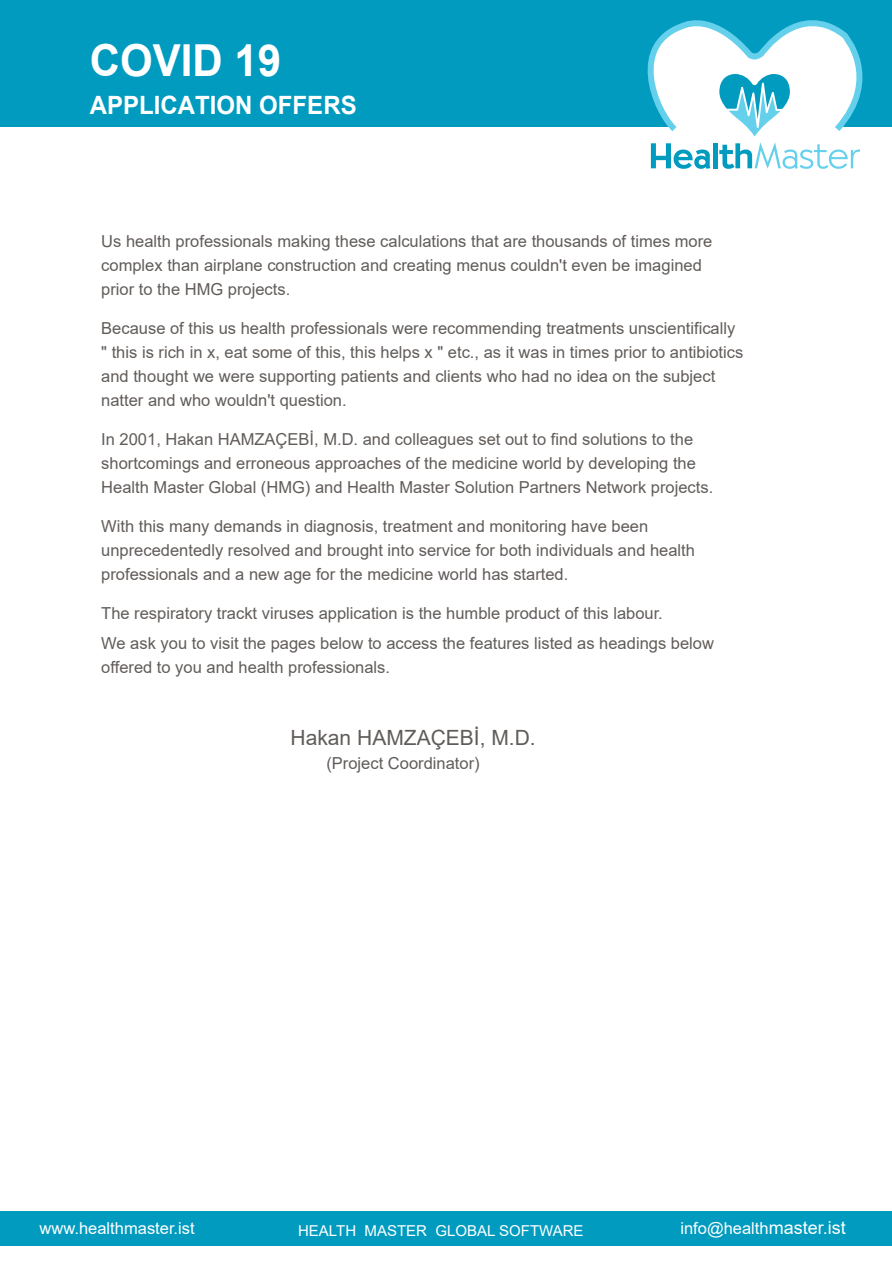
<style>
.page{position:relative;width:892px;height:1262px;background:#fff}
.page>*{position:absolute;margin:0;border:0;box-sizing:border-box;transform-origin:0 0}
.t1{font:700 44.1px "Arial";color:#fff;scale:.95 1}
.t2{font:700 25.2px "Arial";color:#fff;scale:.95 1}
.t3{font:21px "Arial";color:#615c59}
.t4{font:16.5px/24px "Arial";color:#615c59}
.t5{font:16.5px "Arial";color:#fff}
.t6{font:15px "Arial";color:#fff}
.s1{font-size:18px}
</style>
<div class="page">
<div style="left:0;top:0;width:891px;height:126px;background:#009bbf"></div>
<svg style="left:626px;top:20px;width:256px;height:149px"></svg>
<div style="left:0;top:1211px;width:891px;height:35px;background:#009bbf"></div>
<h1 class="t1" style="left:90px;top:30px;width:203px">COVID 19</h1>
<h2 class="t2" style="left:90px;top:87px;width:282px">APPLICATION OFFERS</h2>
<p class="t4" style="left:101px;top:229px;width:612px">Us health professionals making these calculations that are thousands of times more complex than airplane construction and creating menus couldn't even be imagined prior to the HMG projects.</p>
<p class="t4" style="left:101px;top:316px;width:643px">Because of this us health professionals were recommending treatments unscientifically " this is rich in x, eat some of this, this helps x " etc., as it was in times prior to antibiotics and thought we were supporting patients and clients who had no idea on the subject natter and who wouldn't question.</p>
<p class="t4" style="left:101px;top:427px;width:613px">In 2001, Hakan HAMZAÇEBİ, M.D. and colleagues set out to find solutions to the shortcomings and erroneous approaches of the medicine world by developing the<br>Health Master Global (HMG) and Health Master Solution Partners Network projects.</p>
<p class="t4" style="left:101px;top:514px;width:595px">With this many demands in diagnosis, treatment and monitoring have been unprecedentedly resolved and brought into service for both individuals and health professionals and a new age for the medicine world has started.</p>
<p class="t4" style="left:101px;top:598px;width:614px;line-height:30px">The respiratory trackt viruses application is the humble product of this labour.<br>We ask you to visit the pages below to access the features listed as headings below</p>
<p class="t4" style="left:101px;top:655px;width:290px">offered to you and health professionals.</p>
<p class="t3" style="left:290px;top:723px;width:247px">Hakan HAMZAÇEBİ, M.D.</p>
<p class="t4" style="left:326px;top:751px;width:155px">(Project Coordinator)</p>
<p class="t5" style="left:40px;top:1216px;width:157px">www.healthmaster.ist</p>
<p class="t6" style="left:298px;top:1219px;width:287px">HEALTH MASTER GLOBAL SOFTWARE</p>
<p class="t5" style="left:680px;top:1216px;width:167px">info@health<span class="s1">master.ist</span></p>
</div>
